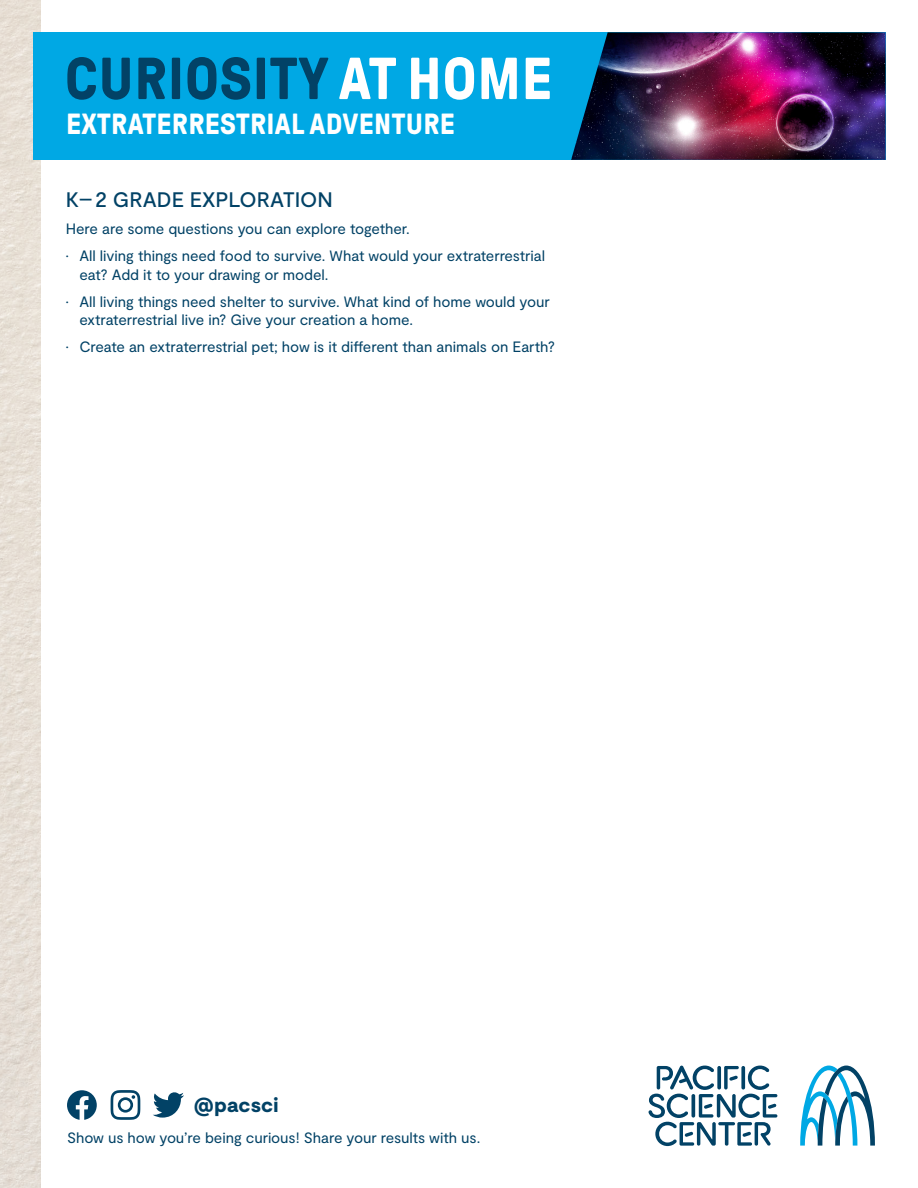
<style>
.page{position:relative;width:918px;height:1188px;background:#fff}
.page>*{position:absolute;margin:0;border:0;box-sizing:border-box;transform-origin:0 0}
.t1{font:700 59.1px "GT Pressura";letter-spacing:.01em;color:#024266}
.t2{font:700 29.1px "GT Pressura";letter-spacing:.01em;color:#fff}
.t3{font:500 21px "Moderat";color:#024266}
.t4{font:900 20.4px "Moderat";letter-spacing:.01em;color:#024266}
.t5{font:15px/18.8px "Moderat";letter-spacing:-.005em;color:#024266}
.s1{color:#fff}
</style>
<div class="page">
<img style="left:0;top:0;width:40px;height:1188px">
<div style="left:33px;top:32px;width:853px;height:128px;background:#00a8e4"></div>
<img style="left:571px;top:32px;width:315px;height:128px">
<svg style="left:800px;top:1066px;width:75px;height:80px"></svg>
<svg style="left:648px;top:1065px;width:129px;height:81px"></svg>
<svg style="left:153px;top:1092px;width:31px;height:26px"></svg>
<svg style="left:111px;top:1090px;width:29px;height:30px"></svg>
<svg style="left:67px;top:1090px;width:30px;height:30px"></svg>
<p class="t1" style="left:65px;top:47px;width:489px">CURIOSITY <span class="s1">AT HOME</span></p>
<p class="t2" style="left:66px;top:108px;width:390px">EXTRATERRESTRIAL ADVENTURE</p>
<p class="t3" style="left:66px;top:187px;width:269px">K–2 GRADE EXPLORATION</p>
<p class="t5" style="left:66px;top:220px;width:346px">Here are some questions you can explore together.</p>
<p class="t5" style="left:79px;top:247px;width:467px;text-indent:-14px">• All living things need food to survive. What would your extraterrestrial eat? Add it to your drawing or model.</p>
<p class="t5" style="left:79px;top:292px;width:472px;text-indent:-14px">• All living things need shelter to survive. What kind of home would your extraterrestrial live in? Give your creation a home.</p>
<p class="t5" style="left:66px;top:338px;width:491px">• Create an extraterrestrial pet; how is it different than animals on Earth?</p>
<p class="t4" style="left:194px;top:1093px;width:86px">@pacsci</p>
<p class="t5" style="left:67px;top:1129px;width:415px">Show us how you’re being curious! Share your results with us.</p>
</div>
